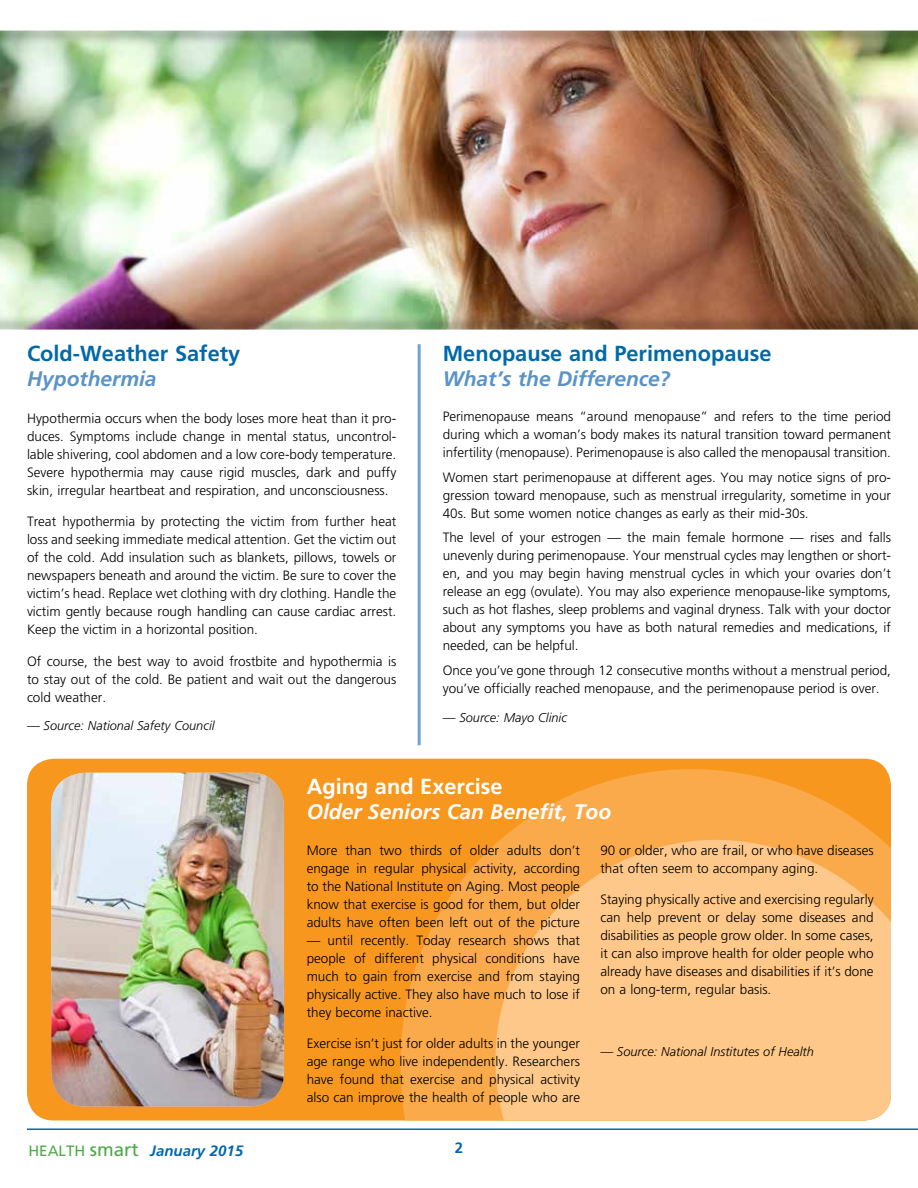
<style>
.page{position:relative;width:918px;height:1188px;background:#fff}
.page>*{position:absolute;margin:0;border:0;box-sizing:border-box;transform-origin:0 0}
.t1{font:700 21.75px "Frutiger";color:#0069aa}
.t2{font:700 21.75px "Frutiger";color:#fff}
.t3{font:italic 700 21px "Frutiger";color:#5c93c6}
.t4{font:italic 700 21px "Frutiger";color:#fff}
.t5{font:italic 700 15px "Frutiger";color:#0069aa}
.t6{font:700 15px "Frutiger";color:#0069aa}
.t7{font:300 13.5px/18px "Frutiger";color:#000;text-align:justify}
.t8{font:italic 300 12.75px "Frutiger";color:#000}
.s1{font-weight:400;font-style:normal;color:#4daa48}
.s2{font-weight:400;font-style:normal;font-size:18.75px;color:#4daa48}
</style>
<div class="page">
<img style="left:0;top:47px;width:918px;height:266px">
<div style="left:27px;top:759px;width:864px;height:361px;background:#f8971d;border-radius:27px"></div>
<svg style="left:400px;top:759px;width:491px;height:361px"></svg>
<svg style="left:457px;top:799px;width:434px;height:321px;background:#fbbd74"></svg>
<div style="left:0;top:313px;width:918px;height:26px;background:#000;opacity:.22"></div>
<div style="left:0;top:330px;width:918px;height:9px;background:#fff"></div>
<div style="left:0;top:21px;width:918px;height:26px;background:#000;opacity:.22"></div>
<div style="left:0;top:21px;width:918px;height:10px;background:#fff"></div>
<hr style="left:27px;top:1128px;width:891px;height:2px;background:#0069aa">
<img style="left:51px;top:773px;width:233px;height:333px">
<hr style="left:418px;top:344px;width:3px;height:401px;background:#75a1ce">
<h1 class="t1" style="left:27px;top:341px;width:215px">Cold-Weather Safety</h1>
<h2 class="t3" style="left:27px;top:367px;width:131px">Hypothermia</h2>
<p class="t7" style="left:27px;top:409px;width:371px">Hypothermia occurs when the body loses more heat than it pro&shy;duces. Symptoms include change in mental status, uncontrol&shy;lable shivering, cool abdomen and a low core-body temperature.<br>Severe hypothermia may cause rigid muscles, dark and puffy skin, irregular heartbeat and respiration, and unconsciousness.</p>
<p class="t7" style="left:27px;top:512px;width:371px">Treat hypothermia by protecting the victim from further heat loss and seeking immediate medical attention. Get the victim out of the cold. Add insulation such as blankets, pillows, towels or newspapers beneath and around the victim. Be sure to cover the victim’s head. Replace wet clothing with dry clothing. Handle the victim gently because rough handling can cause cardiac arrest.<br>Keep the victim in a horizontal position.</p>
<p class="t7" style="left:27px;top:652px;width:371px">Of course, the best way to avoid frostbite and hypothermia is to stay out of the cold. Be patient and wait out the dangerous cold weather.</p>
<p class="t8" style="left:27px;top:719px;width:189px">— Source: National Safety Council</p>
<h1 class="t1" style="left:443px;top:341px;width:330px">Menopause and Perimenopause</h1>
<h2 class="t3" style="left:443px;top:367px;width:229px">What’s the Difference?</h2>
<p class="t7" style="left:443px;top:407px;width:450px">Perimenopause means “around menopause” and refers to the time period during which a woman’s body makes its natural transition toward permanent infertility (menopause). Perimenopause is also called the menopausal transition.</p>
<p class="t7" style="left:443px;top:468px;width:450px">Women start perimenopause at different ages. You may notice signs of pro&shy;gression toward menopause, such as menstrual irregularity, sometime in your 40s. But some women notice changes as early as their mid-30s.</p>
<p class="t7" style="left:443px;top:529px;width:450px">The level of your estrogen — the main female hormone — rises and falls unevenly during perimenopause. Your menstrual cycles may lengthen or short&shy;en, and you may begin having menstrual cycles in which your ovaries don’t release an egg (ovulate). You may also experience menopause-like symptoms, such as hot flashes, sleep problems and vaginal dryness. Talk with your doctor about any symptoms you have as both natural remedies and medications, if needed, can be helpful.</p>
<p class="t7" style="left:443px;top:661px;width:450px">Once you’ve gone through 12 consecutive months without a menstrual period, you’ve officially reached menopause, and the perimenopause period is over.</p>
<p class="t8" style="left:443px;top:710px;width:126px">— Source: Mayo Clinic</p>
<h1 class="t2" style="left:307px;top:773px;width:197px">Aging and Exercise</h1>
<h2 class="t4" style="left:307px;top:799px;width:306px">Older Seniors Can Benefit, Too</h2>
<p class="t7" style="left:307px;top:841px;width:275px">More than two thirds of older adults don’t engage in regular physical activity, according to the National Institute on Aging. Most people know that exercise is good for them, but older adults have often been left out of the picture</p>
<p class="t7" style="left:307px;top:931px;width:275px">— until recently. Today research shows that people of different physical conditions have much to gain from exercise and from staying physically active. They also have much to lose if they become inactive.</p>
<p class="t7" style="left:307px;top:1035px;width:275px">Exercise isn’t just for older adults in the younger age range who live independently. Researchers have found that exercise and physical activity also can improve the health of people who are</p>
<p class="t7" style="left:600px;top:841px;width:275px">90 or older, who are frail, or who have diseases that often seem to accompany aging.</p>
<p class="t7" style="left:600px;top:891px;width:275px">Staying physically active and exercising regularly can help prevent or delay some diseases and disabilities as people grow older. In some cases, it can also improve health for older people who already have diseases and disabilities if it’s done on a long-term, regular basis.</p>
<p class="t8" style="left:600px;top:1044px;width:215px">— Source: National Institutes of Health</p>
<p class="t5" style="left:28px;top:1142px;width:216px"><span class="s1">HEALTH</span> <span class="s2">smart</span> January 2015</p>
<p class="t6" style="left:455px;top:1139px;width:10px">2</p>
</div>
